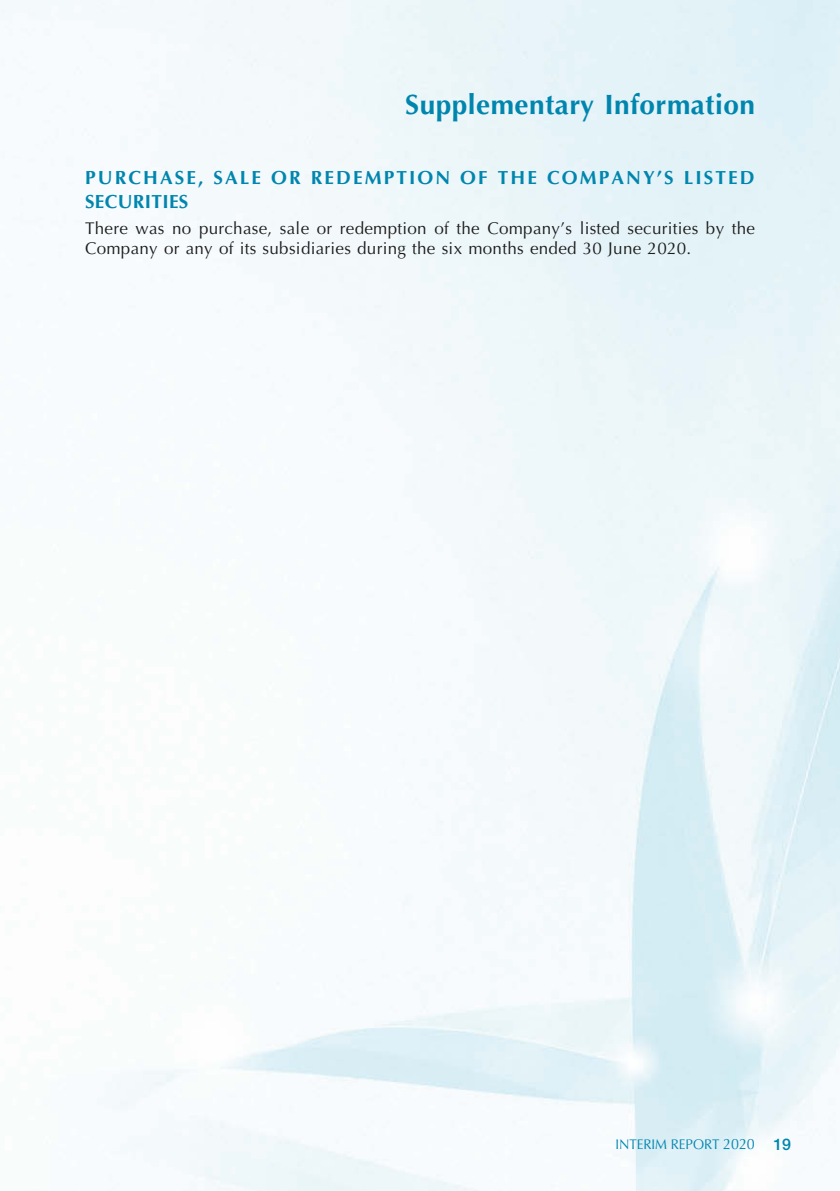
<style>
.page{position:relative;width:840px;height:1191px;background:#fff}
.page>*{position:absolute;margin:0;border:0;box-sizing:border-box;transform-origin:0 0}
.t1{font:700 28px "Optima LT Std";letter-spacing:.015em;color:#0086ae}
.t2{font:700 19px/24px "Optima LT Std";letter-spacing:.11em;color:#0086ae}
.t3{font:17px/20px "Optima LT Std";letter-spacing:.015em;color:#1c1c1b}
.t4{font:14px "Optima LT Std";color:#0086ae;scale:.95 1}
.s1{font-size:15px}
.s2{font-family:"Helvetica Neue LT Std";font-weight:500;font-size:16px}
</style>
<div class="page">
<h1 class="t1" style="left:405px;top:88px;width:351px">Supplementary Information</h1>
<p class="t2" style="left:85px;top:166px;width:670px">PURCHASE, SALE OR REDEMPTION OF THE COMPANY’S LISTED<br>SECURITIES</p>
<p class="t3" style="left:85px;top:218px;width:671px">There was no purchase, sale or redemption of the Company’s listed securities by the<br>Company or any of its subsidiaries during the six months ended 30 June 2020.</p>
<p class="t4" style="left:615px;top:1136px;width:186px">INTERIM REPORT <span class="s1">2020</span> <span class="s2">19</span></p>
</div>
